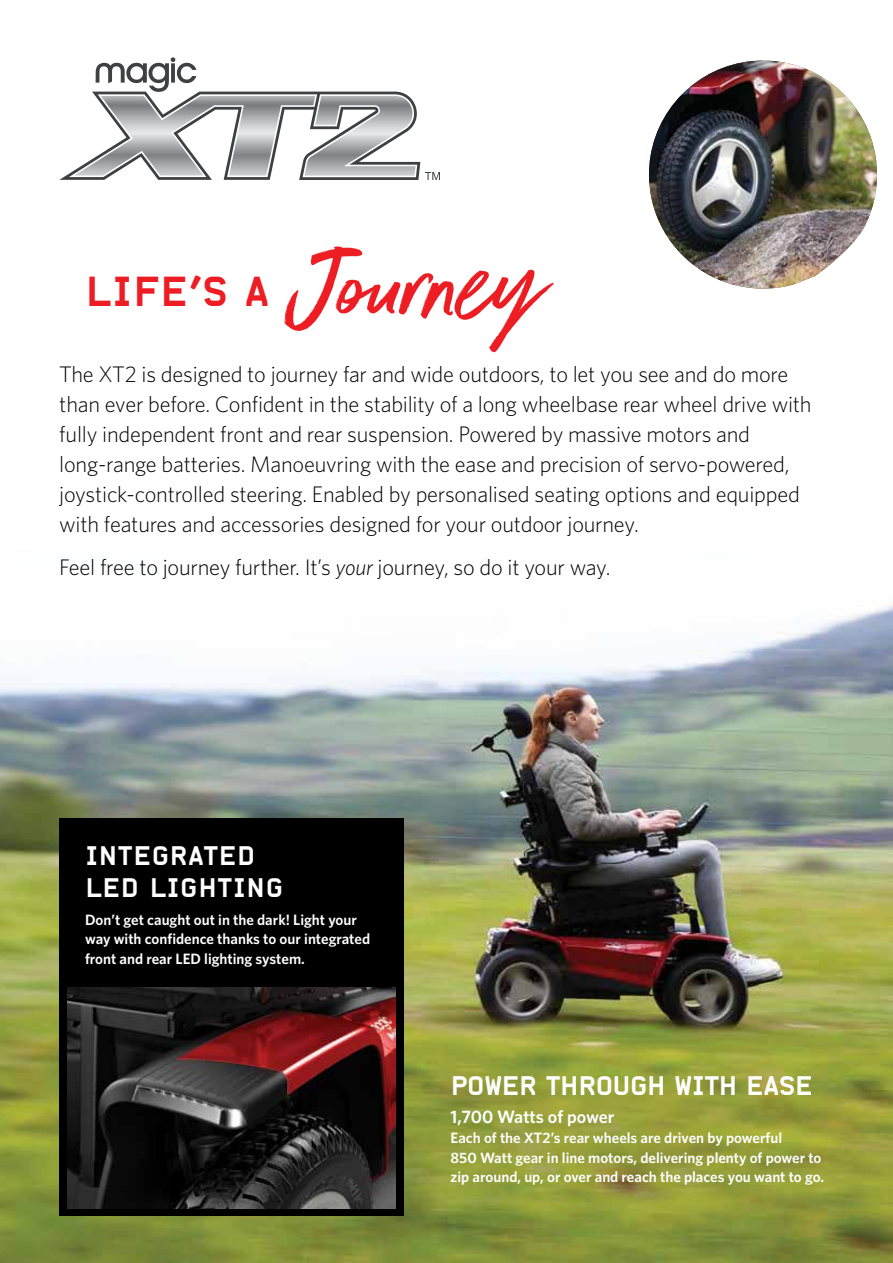
<style>
.page{position:relative;width:893px;height:1263px;background:#fff}
.page>*{position:absolute;margin:0;border:0;box-sizing:border-box;transform-origin:0 0}
.t1{font:italic 117.75px "Better Times";color:#ed1d24}
.t2{font:39.75px "Alpha Headline";color:#ed1d24}
.t3{font:25.5px/31.5px "Alpha Headline";color:#fff}
.t4{font:25.5px "Alpha Headline";letter-spacing:-.04em;color:#fff}
.t5{font:300 22.5px/30px "Whitney";letter-spacing:-.01em;color:#000}
.t6{font:600 18px "Whitney";color:#fff}
.t7{font:600 15px/19.5px "Whitney";color:#fff}
.s1{font-style:italic}
</style>
<div class="page">
<img style="left:0;top:642px;width:893px;height:621px">
<img style="left:649px;top:61px;width:104px;height:228px">
<svg style="left:59px;top:57px;width:381px;height:123px"></svg>
<img style="left:753px;top:60px;width:140px;height:870px">
<div style="left:59px;top:819px;width:345px;height:397px;background:#000"></div>
<img style="left:67px;top:988px;width:329px;height:220px">
<h2 class="t2" style="left:85px;top:266px;width:187px">LIFE’s A</h2>
<h1 class="t1" style="left:278px;top:225px;width:258px;rotate:-1deg">Journey</h1>
<p class="t5" style="left:59px;top:359px;width:754px">The XT2 is designed to journey far and wide outdoors, to let you see and do more than ever before. Confident in the stability of a long wheelbase rear wheel drive with fully independent front and rear suspension. Powered by massive motors and long-range batteries. Manoeuvring with the ease and precision of servo-powered, joystick-controlled steering. Enabled by personalised seating options and equipped with features and accessories designed for your outdoor journey.</p>
<p class="t5" style="left:59px;top:551px;width:553px">Feel free to journey further. It’s <span class="s1">your</span> journey, so do it your way.</p>
<p class="t3" style="left:85px;top:840px;width:200px">INTEGRATED<br>LED LIGHTING</p>
<p class="t7" style="left:85px;top:909px;width:287px">Don’t get caught out in the dark! Light your way with confidence thanks to our integrated front and rear LED lighting system.</p>
<p class="t4" style="left:451px;top:1070px;width:364px">POWER THROUGH WITH EASE</p>
<p class="t6" style="left:451px;top:1106px;width:165px">1,700 Watts of power</p>
<p class="t7" style="left:451px;top:1127px;width:375px">Each of the XT2’s rear wheels are driven by powerful<br>850 Watt gear in line motors, delivering plenty of power to zip around, up, or over and reach the places you want to go.</p>
</div>
